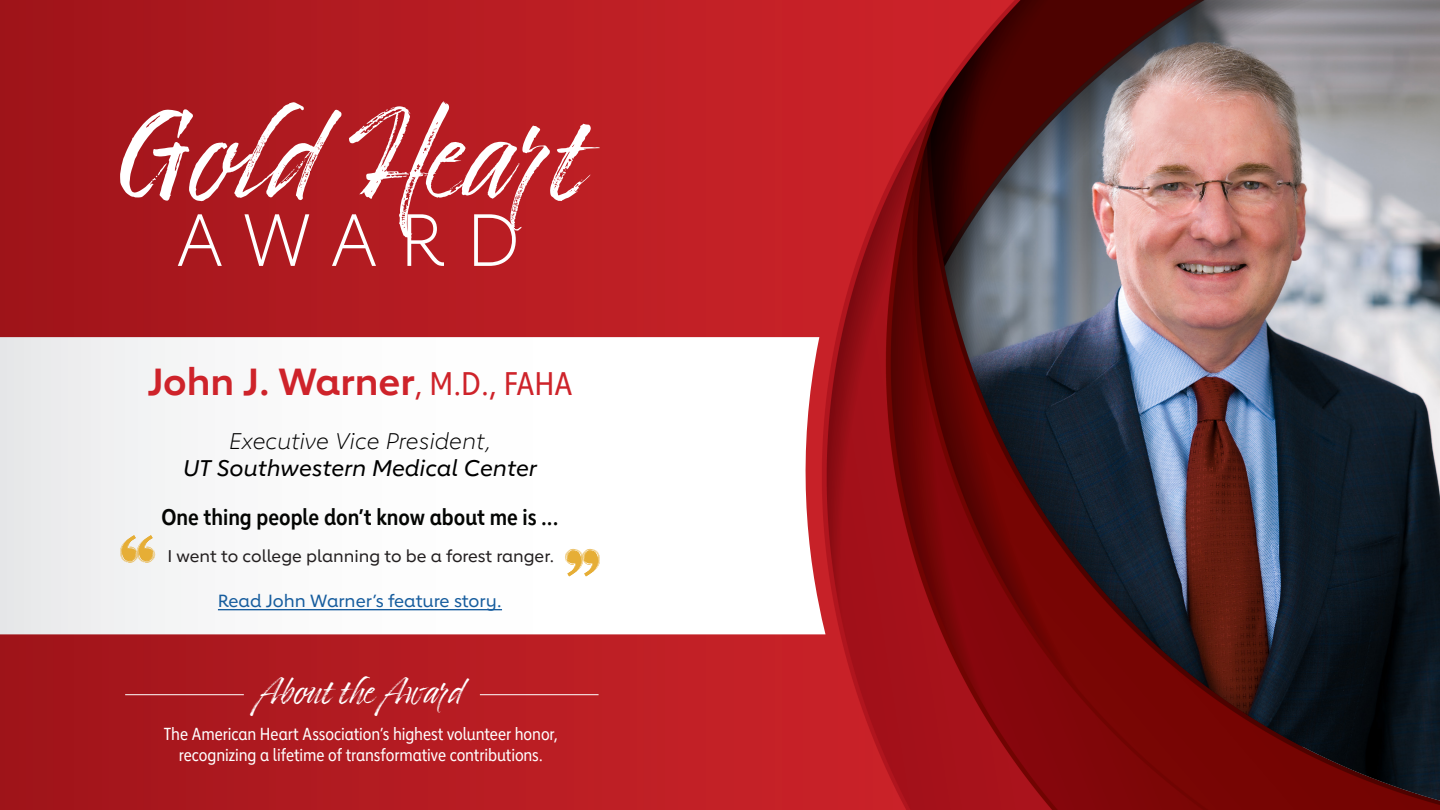
<style>
.page{position:relative;width:1440px;height:810px;background:#fff}
.page>*{position:absolute;margin:0;border:0;box-sizing:border-box;transform-origin:0 0}
.t1{font:700 37.5px "Lub Dub";color:#ce232a}
.t2{font:31.88px "Timberline";color:#fff}
.t3{font:italic 500 22.5px/27px "Lub Dub";color:#000;text-align:center}
.t4{font:700 22.5px "Lub Dub Condensed";color:#040503}
.Story_link{font:500 17.5px "Lub Dub";color:#175d9e}
.t5{font:17.38px "Lub Dub Condensed";letter-spacing:-.005em;color:#fff}
.t6{font:500 16.88px "Lub Dub";color:#231f20}
.s1{font-family:"Lub Dub Condensed";font-weight:400;font-size:32.5px}
.s2{font-weight:300}
</style>
<div class="page">
<img style="left:0;top:0;width:1440px;height:810px">
<svg style="left:0;top:337px;width:826px;height:297px"></svg>
<hr style="left:125px;top:694px;width:119px;height:1px;background:#fff">
<hr style="left:480px;top:694px;width:119px;height:1px;background:#fff">
<svg style="left:120px;top:535px;width:35px;height:28px"></svg>
<svg style="left:565px;top:549px;width:35px;height:27px"></svg>
<hr style="left:218px;top:609px;width:284px;height:1px;background:#175d9e">
<svg style="left:120px;top:101px;width:480px;height:165px;background:#bf4348"></svg>
<p class="t1" style="left:147px;top:359px;width:427px">John J. Warner<span class="s1">, M.D., FAHA</span></p>
<p class="t3" style="left:183px;top:427px;width:355px"><span class="s2">Executive Vice President,<br></span>UT Southwestern Medical Center</p>
<p class="t4" style="left:162px;top:503px;width:398px">One thing people don’t know about me is ...</p>
<p class="t6" style="left:167px;top:546px;width:388px">I went to college planning to be a forest ranger.</p>
<p class="Story_link" style="left:218px;top:590px;width:286px">Read John Warner’s feature story.</p>
<p class="t2" style="left:256px;top:674px;width:209px">About the Award</p>
<p class="t5" style="left:164px;top:723px;width:396px">The American Heart Association’s highest volunteer honor,</p>
<p class="t5" style="left:179px;top:744px;width:366px">recognizing a lifetime of transformative contributions.</p>
</div>
